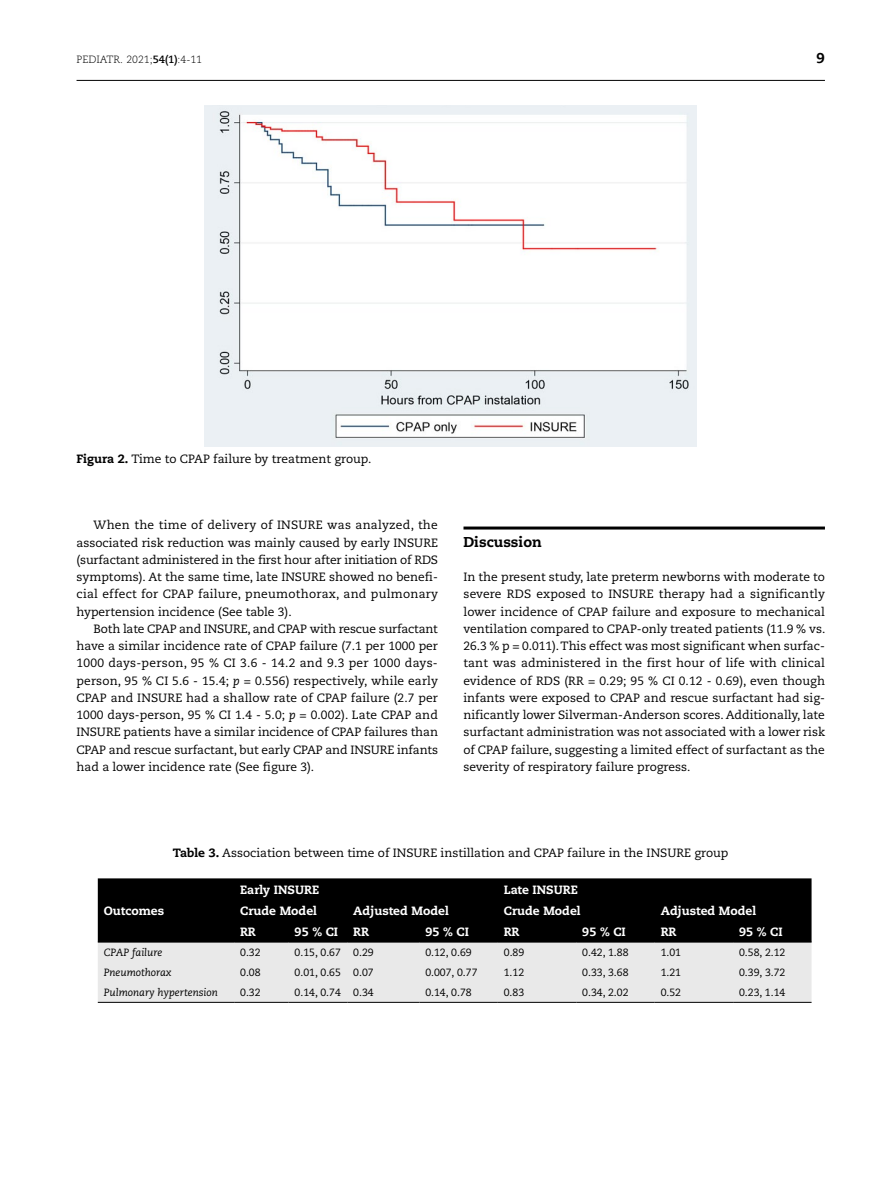
<style>
.page{position:relative;width:893px;height:1191px;background:#fff}
.page>*{position:absolute;margin:0;border:0;box-sizing:border-box;transform-origin:0 0}
.t1{font:800 14.25px "Caecilia LT Std";color:#000}
.t2{font:12px/17.2px "Caecilia LT Std";color:#000;text-align:justify}
.t3{font:800 12px "Caecilia LT Std";color:#fff}
.t4{font:10.5px "Caecilia LT Std";color:#000}
.t5{font:italic 10.5px "Caecilia LT Std";color:#000}
.t6{font:300 10.5px "Caecilia LT Std";color:#000}
.s1{font-weight:700}
.s2{font-weight:800}
.s3{font-style:italic}
</style>
<div class="page">
<hr style="left:77px;top:80px;width:748px;height:1px;background:#000">
<hr style="left:463px;top:526px;width:362px;height:3px;background:#000">
<div style="left:98px;top:878px;width:713px;height:64px;background:#000"></div>
<div style="left:98px;top:943px;width:713px;height:59px;background:#e9e9e9"></div>
<hr style="left:98px;top:942px;width:136px;height:1px;background:#000">
<hr style="left:234px;top:942px;width:55px;height:1px;background:#000">
<hr style="left:289px;top:942px;width:58px;height:1px;background:#000">
<hr style="left:347px;top:942px;width:72px;height:1px;background:#000">
<hr style="left:419px;top:942px;width:79px;height:1px;background:#000">
<hr style="left:498px;top:942px;width:78px;height:1px;background:#000">
<hr style="left:576px;top:942px;width:79px;height:1px;background:#000">
<hr style="left:655px;top:942px;width:78px;height:1px;background:#000">
<hr style="left:733px;top:942px;width:78px;height:1px;background:#000">
<hr style="left:98px;top:1002px;width:136px;height:1px;background:#000">
<hr style="left:234px;top:1002px;width:55px;height:1px;background:#000">
<hr style="left:289px;top:1002px;width:58px;height:1px;background:#000">
<hr style="left:347px;top:1002px;width:72px;height:1px;background:#000">
<hr style="left:419px;top:1002px;width:79px;height:1px;background:#000">
<hr style="left:498px;top:1002px;width:78px;height:1px;background:#000">
<hr style="left:576px;top:1002px;width:79px;height:1px;background:#000">
<hr style="left:655px;top:1002px;width:78px;height:1px;background:#000">
<hr style="left:733px;top:1002px;width:78px;height:1px;background:#000">
<img style="left:205px;top:105px;width:491px;height:341px">
<p class="t6" style="left:77px;top:53px;width:127px">PEDIATR. 2021;<span class="s1">54(1)</span>:4-11</p>
<p class="t1" style="left:816px;top:49px;width:10px">9</p>
<p class="t2" style="left:77px;top:451px;width:296px"><span class="s2">Figura 2.</span> Time to CPAP failure by treatment group.</p>
<p class="t2" style="left:77px;top:517px;width:363px;text-indent:17px">When the time of delivery of INSURE was analyzed, the associated risk reduction was mainly caused by early INSURE (surfactant administered in the first hour after initiation of RDS symptoms). At the same time, late INSURE showed no benefi&shy;cial effect for CPAP failure, pneumothorax, and pulmonary hypertension incidence (See table 3).</p>
<p class="t2" style="left:77px;top:620px;width:363px;text-indent:17px">Both late CPAP and INSURE, and CPAP with rescue surfactant have a similar incidence rate of CPAP failure (7.1 per 1000 per 1000 days-person, 95 % CI 3.6 - 14.2 and 9.3 per 1000 days&shy;person, 95 % CI 5.6 - 15.4; <span class="s3">p</span> = 0.556) respectively, while early CPAP and INSURE had a shallow rate of CPAP failure (2.7 per 1000 days-person, 95 % CI 1.4 - 5.0; <span class="s3">p</span> = 0.002). Late CPAP and INSURE patients have a similar incidence of CPAP failures than CPAP and rescue surfactant, but early CPAP and INSURE infants had a lower incidence rate (See figure 3).</p>
<p class="t1" style="left:463px;top:533px;width:80px">Discussion</p>
<p class="t2" style="left:463px;top:568px;width:363px">In the present study, late preterm newborns with moderate to severe RDS exposed to INSURE therapy had a significantly lower incidence of CPAP failure and exposure to mechanical ventilation compared to CPAP-only treated patients (11.9 % vs.<br>26.3 % p = 0.011). This effect was most significant when surfac&shy;tant was administered in the first hour of life with clinical evidence of RDS (RR = 0.29; 95 % CI 0.12 - 0.69), even though infants were exposed to CPAP and rescue surfactant had sig&shy;nificantly lower Silverman-Anderson scores. Additionally, late surfactant administration was not associated with a lower risk of CPAP failure, suggesting a limited effect of surfactant as the severity of respiratory failure progress.</p>
<p class="t2" style="left:173px;top:844px;width:557px"><span class="s2">Table 3.</span> Association between time of INSURE instillation and CPAP failure in the INSURE group</p>
<p class="t3" style="left:104px;top:903px;width:62px">Outcomes</p>
<p class="t3" style="left:240px;top:882px;width:80px">Early INSURE</p>
<p class="t3" style="left:504px;top:882px;width:76px">Late INSURE</p>
<p class="t3" style="left:240px;top:903px;width:78px">Crude Model</p>
<p class="t3" style="left:353px;top:903px;width:97px">Adjusted Model</p>
<p class="t3" style="left:504px;top:903px;width:78px">Crude Model</p>
<p class="t3" style="left:661px;top:903px;width:97px">Adjusted Model</p>
<p class="t3" style="left:240px;top:924px;width:17px">RR</p>
<p class="t3" style="left:295px;top:924px;width:45px">95 % CI</p>
<p class="t3" style="left:353px;top:924px;width:17px">RR</p>
<p class="t3" style="left:425px;top:924px;width:45px">95 % CI</p>
<p class="t3" style="left:504px;top:924px;width:17px">RR</p>
<p class="t3" style="left:582px;top:924px;width:45px">95 % CI</p>
<p class="t3" style="left:661px;top:924px;width:17px">RR</p>
<p class="t3" style="left:739px;top:924px;width:45px">95 % CI</p>
<p class="t5" style="left:104px;top:946px;width:60px">CPAP failure</p>
<p class="t4" style="left:240px;top:946px;width:22px">0.32</p>
<p class="t4" style="left:295px;top:946px;width:81px">0.15, 0.67 0.29</p>
<p class="t4" style="left:425px;top:946px;width:48px">0.12, 0.69</p>
<p class="t4" style="left:504px;top:946px;width:22px">0.89</p>
<p class="t4" style="left:582px;top:946px;width:48px">0.42, 1.88</p>
<p class="t4" style="left:661px;top:946px;width:22px">1.01</p>
<p class="t4" style="left:739px;top:946px;width:48px">0.58, 2.12</p>
<p class="t5" style="left:104px;top:966px;width:69px">Pneumothorax</p>
<p class="t4" style="left:240px;top:966px;width:22px">0.08</p>
<p class="t4" style="left:295px;top:966px;width:81px">0.01, 0.65 0.07</p>
<p class="t4" style="left:425px;top:966px;width:54px">0.007, 0.77</p>
<p class="t4" style="left:504px;top:966px;width:22px">1.12</p>
<p class="t4" style="left:582px;top:966px;width:48px">0.33, 3.68</p>
<p class="t4" style="left:661px;top:966px;width:22px">1.21</p>
<p class="t4" style="left:739px;top:966px;width:48px">0.39, 3.72</p>
<p class="t5" style="left:104px;top:986px;width:115px">Pulmonary hypertension</p>
<p class="t4" style="left:240px;top:986px;width:22px">0.32</p>
<p class="t4" style="left:295px;top:986px;width:81px">0.14, 0.74 0.34</p>
<p class="t4" style="left:425px;top:986px;width:48px">0.14, 0.78</p>
<p class="t4" style="left:504px;top:986px;width:22px">0.83</p>
<p class="t4" style="left:582px;top:986px;width:48px">0.34, 2.02</p>
<p class="t4" style="left:661px;top:986px;width:22px">0.52</p>
<p class="t4" style="left:739px;top:986px;width:48px">0.23, 1.14</p>
</div>
